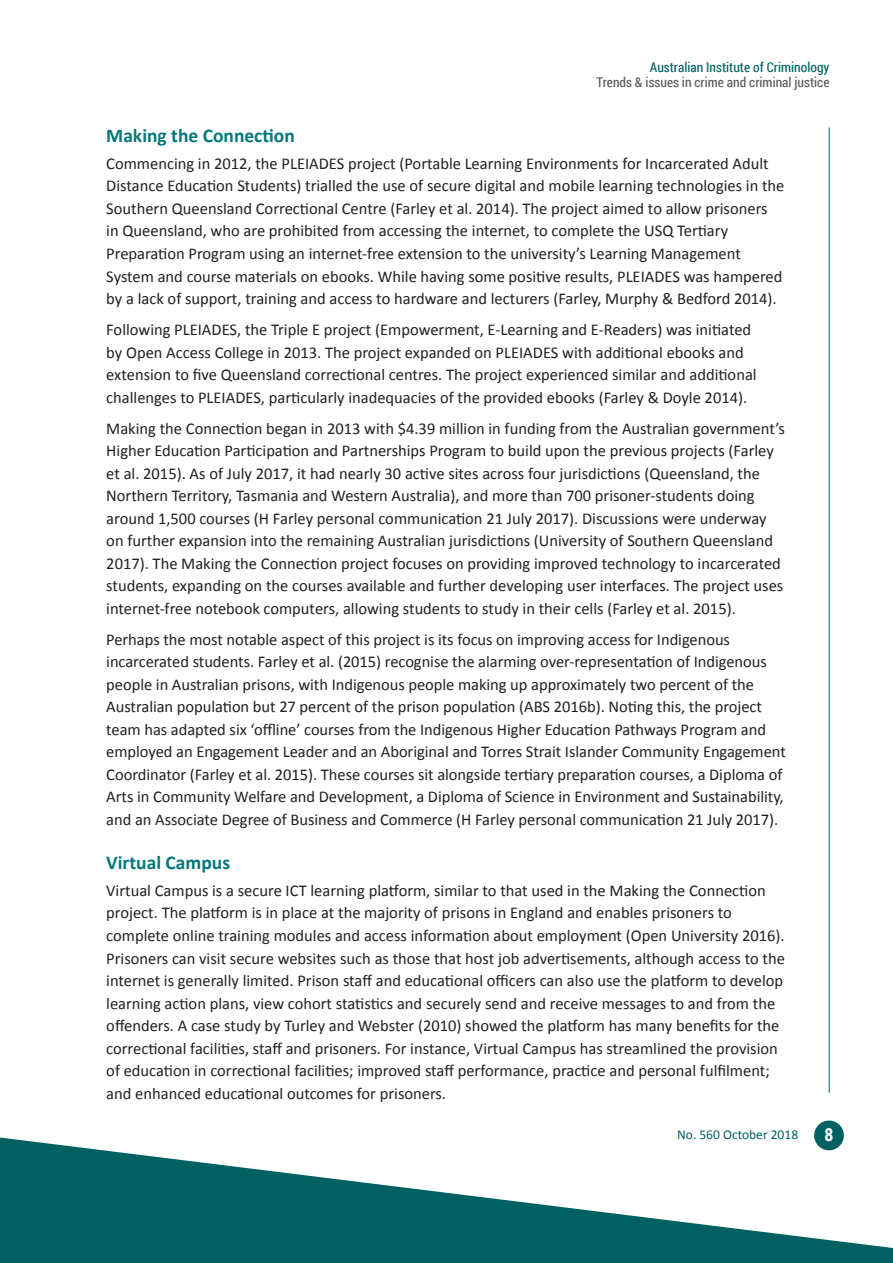
<style>
.page{position:relative;width:893px;height:1263px;background:#fff}
.page>*{position:absolute;margin:0;border:0;box-sizing:border-box;transform-origin:0 0}
.t1{font:700 19.5px "Calibri";color:#00777b}
.t2{font:700 18px "Roboto Condensed";color:#fff}
.t3{font:16.5px/22.5px "Calibri";color:#231f20}
.t4{font:13.5px "Roboto Condensed";color:#57585a}
.t5{font:13.5px "Roboto Condensed";color:#006062}
.t6{font:13.5px "Calibri";color:#006062}
</style>
<div class="page">
<hr style="left:829px;top:128px;width:1px;height:965px;background:#006062">
<div style="left:814px;top:1120px;width:30px;height:30px;background:#006062;border-radius:50%"></div>
<svg style="left:0;top:1137px;width:893px;height:126px;fill:#006062"></svg>
<p class="t5" style="left:650px;top:58px;width:181px">Australian Institute of Criminology</p>
<p class="t4" style="left:597px;top:73px;width:234px">Trends &amp; issues in crime and criminal justice</p>
<p class="t1" style="left:106px;top:123px;width:190px">Making the Connection</p>
<p class="t3" style="left:106px;top:152px;width:680px">Commencing in 2012, the PLEIADES project (Portable Learning Environments for Incarcerated Adult Distance Education Students) trialled the use of secure digital and mobile learning technologies in the Southern Queensland Correctional Centre (Farley et al. 2014). The project aimed to allow prisoners<br>in Queensland, who are prohibited from accessing the internet, to complete the USQ Tertiary Preparation Program using an internet-free extension to the university’s Learning Management System and course materials on ebooks. While having some positive results, PLEIADES was hampered by a lack of support, training and access to hardware and lecturers (Farley, Murphy &amp; Bedford 2014).</p>
<p class="t3" style="left:106px;top:318px;width:652px">Following PLEIADES, the Triple E project (Empowerment, E-Learning and E-Readers) was initiated by Open Access College in 2013. The project expanded on PLEIADES with additional ebooks and extension to five Queensland correctional centres. The project experienced similar and additional challenges to PLEIADES, particularly inadequacies of the provided ebooks (Farley &amp; Doyle 2014).</p>
<p class="t3" style="left:106px;top:417px;width:680px">Making the Connection began in 2013 with $4.39 million in funding from the Australian government’s Higher Education Participation and Partnerships Program to build upon the previous projects (Farley et al. 2015). As of July 2017, it had nearly 30 active sites across four jurisdictions (Queensland, the Northern Territory, Tasmania and Western Australia), and more than 700 prisoner-students doing around 1,500 courses (H Farley personal communication 21 July 2017). Discussions were underway on further expansion into the remaining Australian jurisdictions (University of Southern Queensland 2017). The Making the Connection project focuses on providing improved technology to incarcerated students, expanding on the courses available and further developing user interfaces. The project uses internet-free notebook computers, allowing students to study in their cells (Farley et al. 2015).</p>
<p class="t3" style="left:106px;top:628px;width:681px">Perhaps the most notable aspect of this project is its focus on improving access for Indigenous incarcerated students. Farley et al. (2015) recognise the alarming over-representation of Indigenous people in Australian prisons, with Indigenous people making up approximately two percent of the Australian population but 27 percent of the prison population (ABS 2016b). Noting this, the project team has adapted six ‘offline’ courses from the Indigenous Higher Education Pathways Program and employed an Engagement Leader and an Aboriginal and Torres Strait Islander Community Engagement Coordinator (Farley et al. 2015). These courses sit alongside tertiary preparation courses, a Diploma of Arts in Community Welfare and Development, a Diploma of Science in Environment and Sustainability, and an Associate Degree of Business and Commerce (H Farley personal communication 21 July 2017).</p>
<p class="t1" style="left:106px;top:850px;width:125px">Virtual Campus</p>
<p class="t3" style="left:106px;top:879px;width:680px">Virtual Campus is a secure ICT learning platform, similar to that used in the Making the Connection project. The platform is in place at the majority of prisons in England and enables prisoners to complete online training modules and access information about employment (Open University 2016).<br>Prisoners can visit secure websites such as those that host job advertisements, although access to the internet is generally limited. Prison staff and educational officers can also use the platform to develop learning action plans, view cohort statistics and securely send and receive messages to and from the offenders. A case study by Turley and Webster (2010) showed the platform has many benefits for the correctional facilities, staff and prisoners. For instance, Virtual Campus has streamlined the provision of education in correctional facilities; improved staff performance, practice and personal fulfilment; and enhanced educational outcomes for prisoners.</p>
<p class="t6" style="left:677px;top:1126px;width:122px">No. 560 October 2018</p>
<p class="t2" style="left:824px;top:1122px;width:10px">8</p>
</div>
